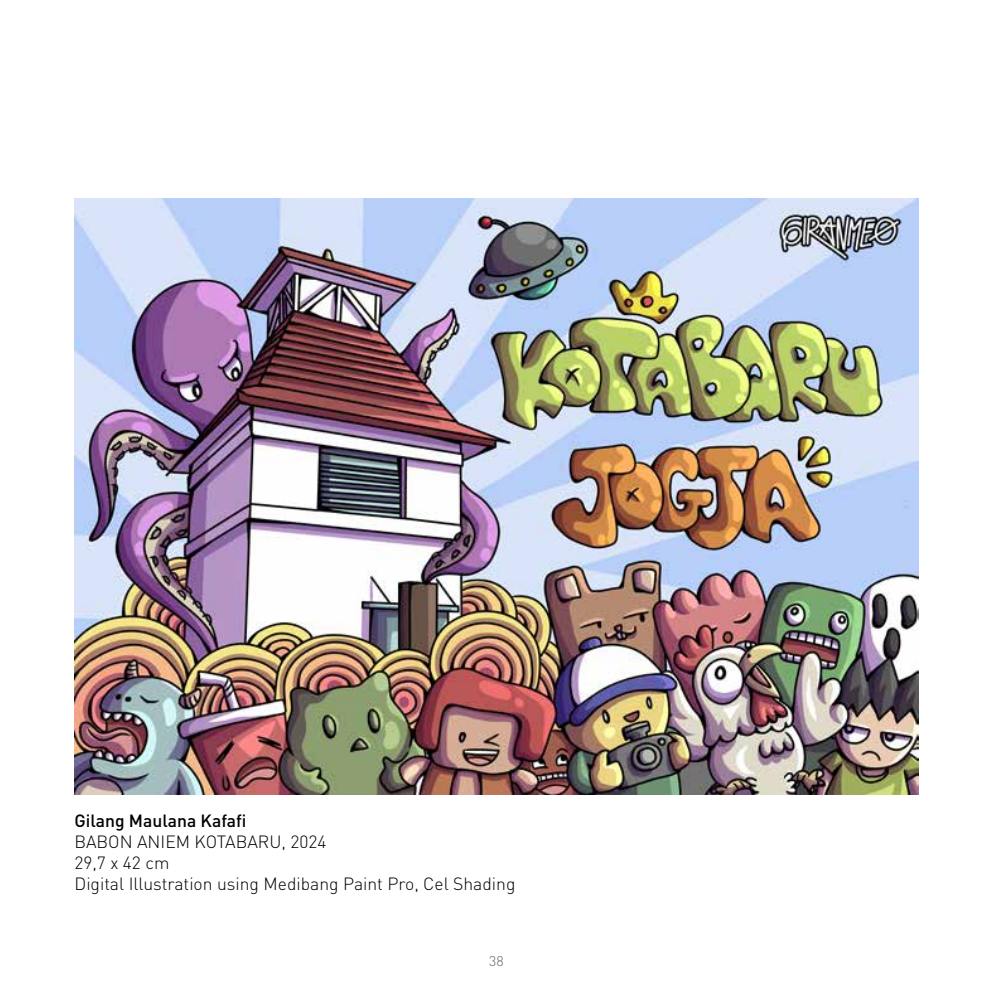
<style>
.page{position:relative;width:993px;height:993px;background:#fff}
.page>*{position:absolute;margin:0;border:0;box-sizing:border-box;transform-origin:0 0}
.t1{font:300 17.5px/21px "DIN Pro";color:#000}
.t2{font:500 17.5px "DIN Pro";color:#000}
.t3{font:300 14px "DIN Pro";color:#636466}
</style>
<div class="page">
<img style="left:74px;top:198px;width:844px;height:596px">
<p class="t2" style="left:74px;top:805px;width:173px">Gilang Maulana Kafafi</p>
<p class="t1" style="left:74px;top:829px;width:442px">BABON ANIEM KOTABARU, 2024<br>29,7 x 42 cm<br>Digital Illustration using Medibang Paint Pro, Cel Shading</p>
<p class="t3" style="left:489px;top:949px;width:16px">38</p>
</div>
